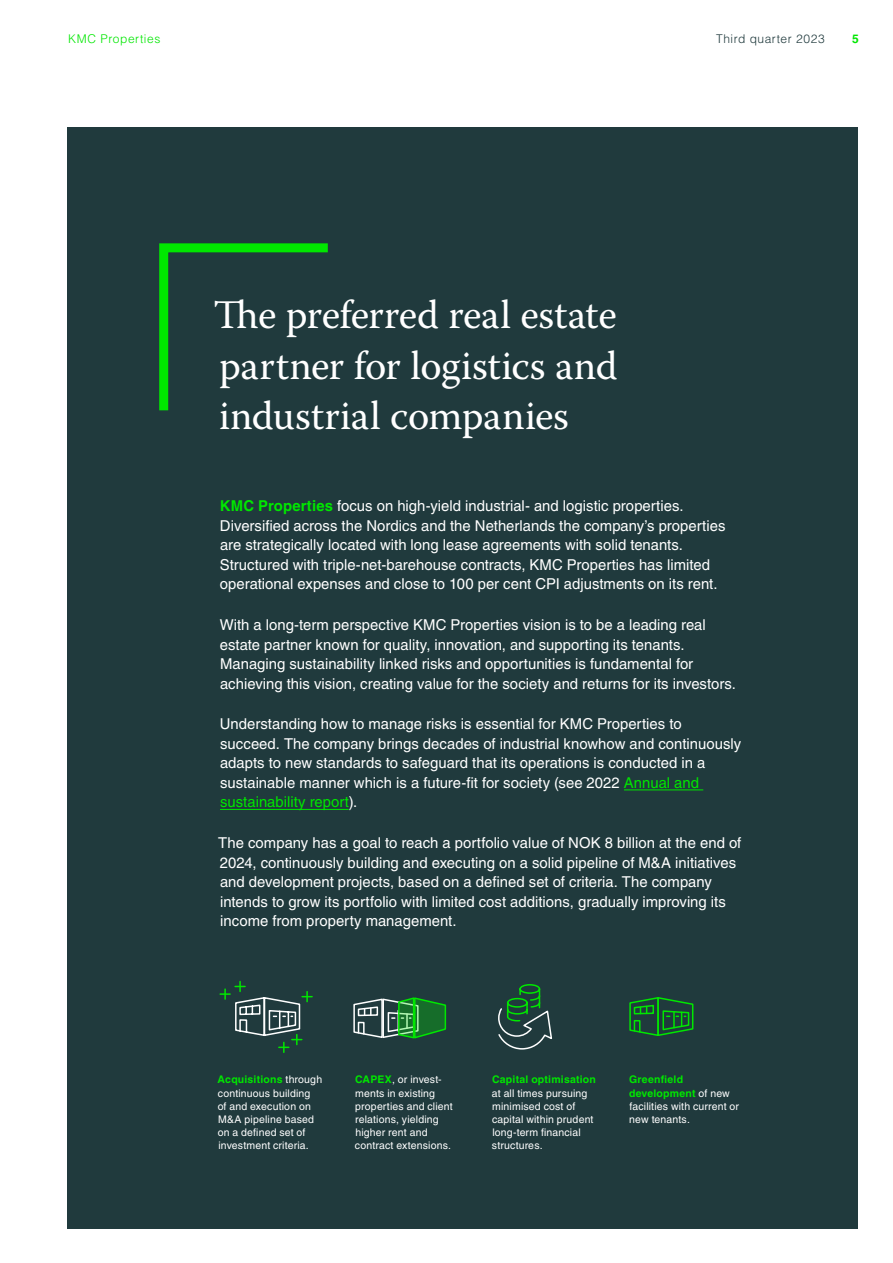
<style>
.page{position:relative;width:893px;height:1263px;background:#fff}
.page>*{position:absolute;margin:0;border:0;box-sizing:border-box;transform-origin:0 0}
.t1{font:40.5px/50.7px "Warnock Pro";letter-spacing:-.005em;color:#fff;text-align:justify}
.t2{font:15px/19.5px "Helvetica LT Pro";color:#fff}
.t3{font:300 12px "Helvetica LT Pro";letter-spacing:.045em;color:#203a3d}
.t4{font:300 12px "Helvetica LT Pro";letter-spacing:.05em;color:#00e700}
.t5{font:700 12px "Helvetica LT Pro";color:#00e700}
.t6{font:10.5px/13.2px "Helvetica LT Pro";letter-spacing:.015em;color:#fff}
.t7{font:700 10.5px "Helvetica LT Pro";letter-spacing:.02em;color:#00e700}
.s1{font-weight:700;color:#00e700}
.s2{color:#00e700}
</style>
<div class="page">
<div style="left:67px;top:128px;width:791px;height:1101px;background:#203a3d"></div>
<svg style="left:159px;top:243px;width:169px;height:168px"></svg>
<hr style="left:624px;top:789px;width:79px;height:1px;background:#00e700">
<hr style="left:220px;top:809px;width:129px;height:1px;background:#00e700">
<svg style="left:220px;top:981px;width:92px;height:71px"></svg>
<svg style="left:629px;top:997px;width:65px;height:39px"></svg>
<svg style="left:498px;top:984px;width:54px;height:66px"></svg>
<svg style="left:353px;top:997px;width:94px;height:42px"></svg>
<p class="t4" style="left:68px;top:31px;width:94px">KMC Properties</p>
<p class="t3" style="left:716px;top:31px;width:110px">Third quarter 2023</p>
<p class="t5" style="left:852px;top:31px;width:8px">5</p>
<h1 class="t1" style="left:213px;top:289px;width:405px">The preferred real estate partner for logistics and industrial companies</h1>
<p class="t2" style="left:220px;top:496px;width:507px"><span class="s1">KMC Properties</span> focus on high-yield industrial- and logistic properties.<br>Diversified across the Nordics and the Netherlands the company’s properties are strategically located with long lease agreements with solid tenants.<br>Structured with triple-net-barehouse contracts, KMC Properties has limited operational expenses and close to 100 per cent CPI adjustments on its rent.</p>
<p class="t2" style="left:220px;top:615px;width:518px">With a long-term perspective KMC Properties vision is to be a leading real estate partner known for quality, innovation, and supporting its tenants.<br>Managing sustainability linked risks and opportunities is fundamental for achieving this vision, creating value for the society and returns for its investors.</p>
<p class="t2" style="left:220px;top:714px;width:523px">Understanding how to manage risks is essential for KMC Properties to succeed. The company brings decades of industrial knowhow and continuously adapts to new standards to safeguard that its operations is conducted in a sustainable manner which is a future-fit for society (see 2022 <span class="s2">Annual and sustainability report</span>).</p>
<p class="t2" style="left:218px;top:833px;width:524px">The company has a goal to reach a portfolio value of NOK 8 billion at the end of 2024, continuously building and executing on a solid pipeline of M&amp;A initiatives and development projects, based on a defined set of criteria. The company intends to grow its portfolio with limited cost additions, gradually improving its income from property management.</p>
<p class="t6" style="left:218px;top:1073px;width:106px"><span class="s1">Acquisitions</span> through continuous building<br>of and execution on<br>M&amp;A pipeline based on a defined set of investment criteria.</p>
<p class="t6" style="left:355px;top:1073px;width:99px"><span class="s1">CAPEX</span>, or invest&shy;ments in existing properties and client relations, yielding higher rent and contract extensions.</p>
<p class="t7" style="left:492px;top:1073px;width:105px">Capital optimisation</p>
<p class="t6" style="left:492px;top:1086px;width:103px">at all times pursuing minimised cost of capital within prudent long-term financial structures.</p>
<p class="t6" style="left:629px;top:1073px;width:112px"><span class="s1">Greenfield development</span> of new facilities with current or new tenants.</p>
</div>
